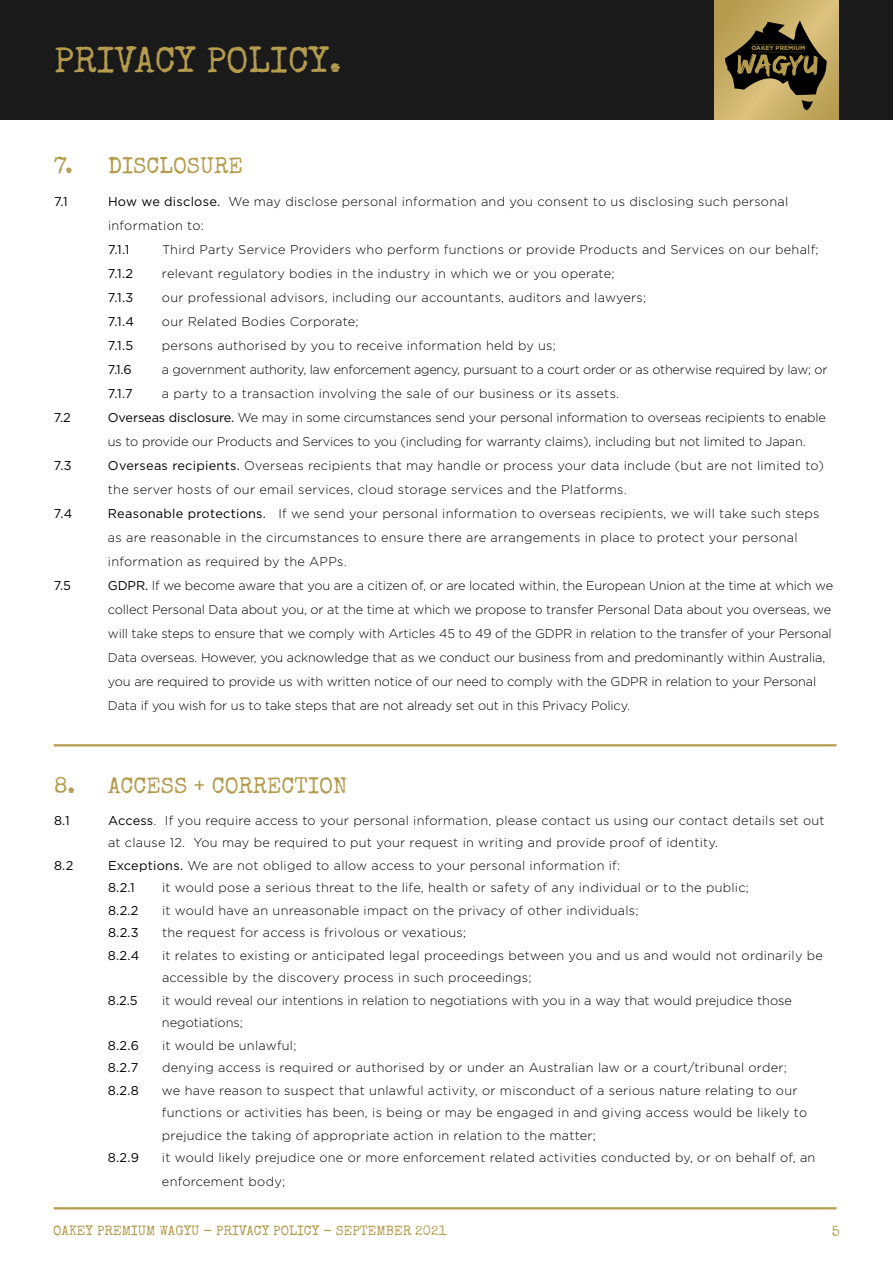
<style>
.page{position:relative;width:893px;height:1263px;background:#fff}
.page>*{position:absolute;margin:0;border:0;box-sizing:border-box;transform-origin:0 0}
.t1{font:36px "Special Elite";color:#b49b4d}
.t2{font:22.5px "Special Elite";color:#b49b4d}
.t3{font:15px "Special Elite";color:#b49b4d}
.t4{font:13.5px "Special Elite";color:#b49b4d}
.t5{font:300 12.75px/24px "Gotham";letter-spacing:.02em;color:#000}
.t6{font:300 12.75px/24px "Gotham";letter-spacing:-.01em;color:#000}
.t7{font:300 12.75px/22.5px "Gotham";color:#000}
.t8{font:12.75px "Gotham";color:#000}
.t9{font:300 12.75px "Gotham";letter-spacing:-.02em;color:#000}
.t10{font:700 6px "Gotham";color:#b49b4d}
.s1{font-weight:400}
</style>
<div class="page">
<div style="left:0;top:0;width:893px;height:119px;background:#1a1a1a"></div>
<svg style="left:715px;top:0;width:124px;height:119px;background:#c5ac63"></svg>
<svg style="left:724px;top:21px;width:104px;height:89px;background:#74653b"></svg>
<hr style="left:54px;top:1207px;width:782px;height:2px;background:#b49b4d">
<hr style="left:54px;top:744px;width:782px;height:2px;background:#b49b4d">
<h1 class="t1" style="left:54px;top:38px;width:289px">PRIVACY POLICY.</h1>
<p class="t10" style="left:751px;top:44px;width:55px">OAKEY PREMIUM</p>
<h2 class="t2" style="left:54px;top:152px;width:190px">7. DISCLOSURE</h2>
<p class="t8" style="left:54px;top:194px;width:15px">7.1</p>
<p class="t5" style="left:108px;top:189px;width:682px"><span class="s1">How we disclose.</span> We may disclose personal information and you consent to us disclosing such personal information to:</p>
<p class="t8" style="left:108px;top:241px;width:23px">7.1.1</p>
<p class="t5" style="left:162px;top:237px;width:658px">Third Party Service Providers who perform functions or provide Products and Services on our behalf;</p>
<p class="t8" style="left:108px;top:265px;width:27px">7.1.2</p>
<p class="t5" style="left:162px;top:261px;width:454px">relevant regulatory bodies in the industry in which we or you operate;</p>
<p class="t8" style="left:108px;top:289px;width:27px">7.1.3</p>
<p class="t5" style="left:162px;top:285px;width:486px">our professional advisors, including our accountants, auditors and lawyers;</p>
<p class="t8" style="left:108px;top:313px;width:28px">7.1.4</p>
<p class="t5" style="left:162px;top:309px;width:198px">our Related Bodies Corporate;</p>
<p class="t8" style="left:108px;top:337px;width:27px">7.1.5</p>
<p class="t5" style="left:162px;top:333px;width:395px">persons authorised by you to receive information held by us;</p>
<p class="t8" style="left:108px;top:361px;width:25px">7.1.6</p>
<p class="t9" style="left:162px;top:362px;width:667px">a government authority, law enforcement agency, pursuant to a court order or as otherwise required by law; or</p>
<p class="t8" style="left:108px;top:385px;width:26px">7.1.7</p>
<p class="t5" style="left:162px;top:381px;width:459px">a party to a transaction involving the sale of our business or its assets.</p>
<p class="t8" style="left:54px;top:409px;width:18px">7.2</p>
<p class="t6" style="left:108px;top:405px;width:720px"><span class="s1">Overseas disclosure.</span> We may in some circumstances send your personal information to overseas recipients to enable us to provide our Products and Services to you (including for warranty claims), including but not limited to Japan.</p>
<p class="t8" style="left:54px;top:457px;width:19px">7.3</p>
<p class="t5" style="left:108px;top:453px;width:718px"><span class="s1">Overseas recipients.</span> Overseas recipients that may handle or process your data include (but are not limited to) the server hosts of our email services, cloud storage services and the Platforms.</p>
<p class="t8" style="left:54px;top:505px;width:20px">7.4</p>
<p class="t5" style="left:108px;top:501px;width:713px"><span class="s1">Reasonable protections.</span> If we send your personal information to overseas recipients, we will take such steps as are reasonable in the circumstances to ensure there are arrangements in place to protect your personal information as required by the APPs.</p>
<p class="t8" style="left:54px;top:577px;width:18px">7.5</p>
<p class="t6" style="left:108px;top:573px;width:727px"><span class="s1">GDPR.</span> If we become aware that you are a citizen of, or are located within, the European Union at the time at which we collect Personal Data about you, or at the time at which we propose to transfer Personal Data about you overseas, we will take steps to ensure that we comply with Articles 45 to 49 of the GDPR in relation to the transfer of your Personal Data overseas. However, you acknowledge that as we conduct our business from and predominantly within Australia, you are required to provide us with written notice of our need to comply with the GDPR in relation to your Personal Data if you wish for us to take steps that are not already set out in this Privacy Policy.</p>
<h2 class="t2" style="left:54px;top:771px;width:295px">8. ACCESS + CORRECTION</h2>
<p class="t8" style="left:54px;top:812px;width:17px">8.1</p>
<p class="t5" style="left:108px;top:808px;width:718px;line-height:22.5px"><span class="s1">Access</span>. If you require access to your personal information, please contact us using our contact details set out at clause 12. You may be required to put your request in writing and provide proof of identity.</p>
<p class="t8" style="left:54px;top:857px;width:21px">8.2</p>
<p class="t5" style="left:108px;top:853px;width:514px;line-height:22.5px"><span class="s1">Exceptions.</span> We are not obliged to allow access to your personal information if:<br><span class="s1">8.2.1</span></p>
<p class="t5" style="left:162px;top:875px;width:588px">it would pose a serious threat to the life, health or safety of any individual or to the public;</p>
<p class="t8" style="left:108px;top:902px;width:32px">8.2.2</p>
<p class="t5" style="left:162px;top:898px;width:478px">it would have an unreasonable impact on the privacy of other individuals;</p>
<p class="t8" style="left:108px;top:924px;width:32px">8.2.3</p>
<p class="t5" style="left:162px;top:920px;width:306px">the request for access is frivolous or vexatious;</p>
<p class="t8" style="left:108px;top:947px;width:33px">8.2.4</p>
<p class="t5" style="left:162px;top:943px;width:662px;line-height:22.5px">it relates to existing or anticipated legal proceedings between you and us and would not ordinarily be accessible by the discovery process in such proceedings;</p>
<p class="t8" style="left:108px;top:992px;width:31px">8.2.5</p>
<p class="t7" style="left:162px;top:988px;width:632px">it would reveal our intentions in relation to negotiations with you in a way that would prejudice those negotiations;</p>
<p class="t8" style="left:108px;top:1037px;width:33px">8.2.6</p>
<p class="t5" style="left:162px;top:1033px;width:136px">it would be unlawful;</p>
<p class="t8" style="left:108px;top:1059px;width:32px">8.2.7</p>
<p class="t5" style="left:162px;top:1055px;width:626px">denying access is required or authorised by or under an Australian law or a court/tribunal order;</p>
<p class="t8" style="left:108px;top:1082px;width:32px">8.2.8</p>
<p class="t5" style="left:162px;top:1078px;width:647px;line-height:22.5px">we have reason to suspect that unlawful activity, or misconduct of a serious nature relating to our functions or activities has been, is being or may be engaged in and giving access would be likely to prejudice the taking of appropriate action in relation to the matter;</p>
<p class="t8" style="left:108px;top:1149px;width:33px">8.2.9</p>
<p class="t5" style="left:162px;top:1145px;width:655px">it would likely prejudice one or more enforcement related activities conducted by, or on behalf of, an enforcement body;</p>
<p class="t4" style="left:53px;top:1222px;width:395px">OAKEY PREMIUM WAGYU - PRIVACY POLICY - SEPTEMBER 2021</p>
<p class="t3" style="left:832px;top:1221px;width:10px">5</p>
</div>
